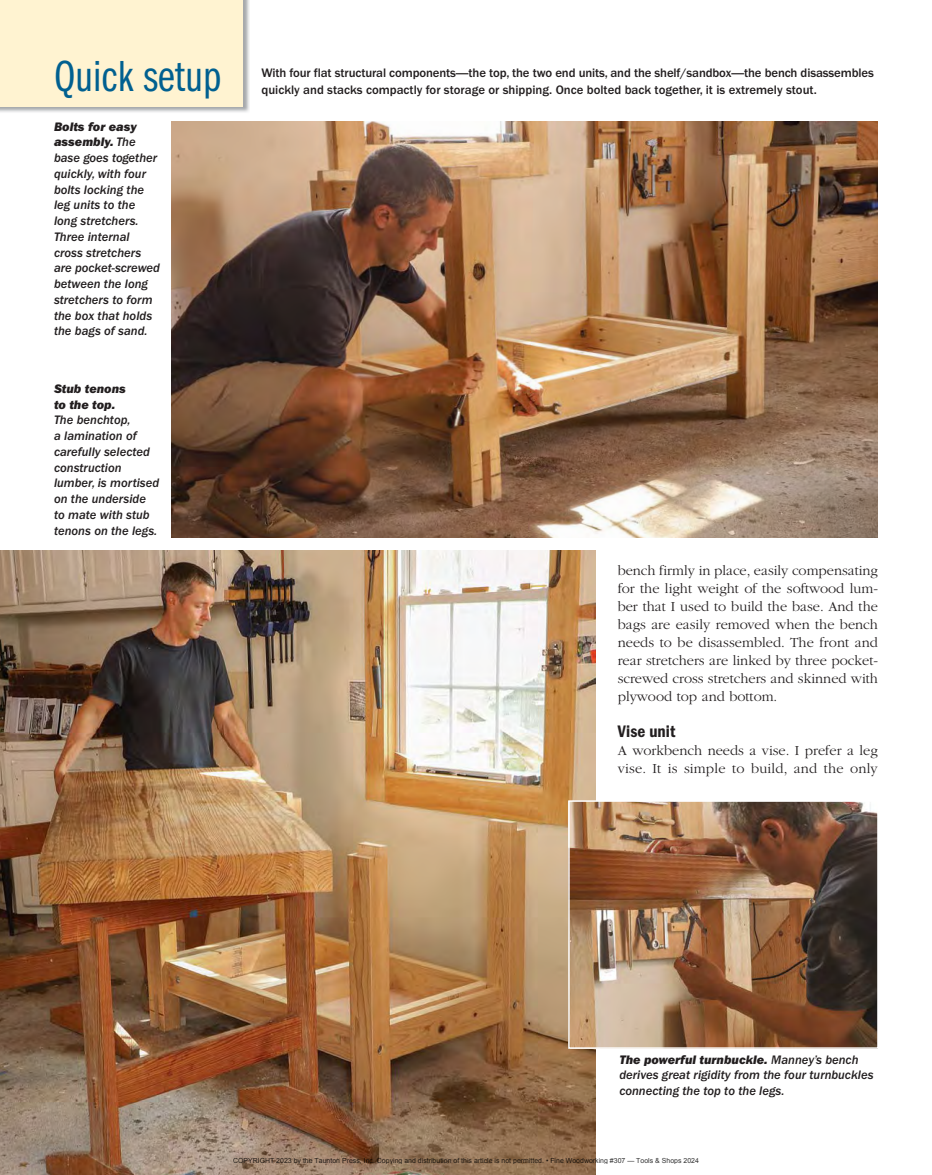
<style>
.page{position:relative;width:932px;height:1175px;background:#fff}
.page>*{position:absolute;margin:0;border:0;box-sizing:border-box;transform-origin:0 0}
.t1{font:45px "ITC Franklin Gothic Std Bk Cp";color:#006090}
.t2{font:17.25px "ITC Franklin Gothic Std Dm Cd";letter-spacing:.005em;color:#221e1f}
.t3{font:300 14.4px/18px "ITC Garamond Std";color:#221e1f;text-align:justify}
.t4{font:12.75px/15.8px "ITC Franklin Gothic Std Med It";color:#221e1f}
.t5{font:500 12.75px/16.5px "ITC Franklin Gothic Std";letter-spacing:-.01em;color:#221e1f}
.t6{font:6.9px "Arial";color:rgb(0 0 0/.8)}
.s1{font-family:"ITC Franklin Gothic Std Hvy It"}
</style>
<div class="page">
<img style="left:0;top:0;width:250px;height:112px">
<div style="left:0;top:0;width:243px;height:107px;background:#fff3d1"></div>
<img style="left:171px;top:122px;width:707px;height:415px">
<img style="left:0;top:550px;width:595px;height:624px">
<img style="left:571px;top:803px;width:304px;height:242px">
<div style="left:568px;top:800px;width:310px;height:248px;border:2px solid #fff"></div>
<p class="t1" style="left:54px;top:51px;width:169px">Quick setup</p>
<p class="t5" style="left:261px;top:65px;width:614px">With four flat structural components—the top, the two end units, and the shelf/sandbox—the bench disassembles quickly and stacks compactly for storage or shipping. Once bolted back together, it is extremely stout.</p>
<p class="t4" style="left:54px;top:119px;width:107px"><span class="s1">Bolts for easy assembly.</span> The base goes together quickly, with four bolts locking the leg units to the long stretchers.<br>Three internal cross stretchers are pocket-screwed between the long stretchers to form the box that holds the bags of sand.</p>
<p class="t4" style="left:54px;top:381px;width:107px"><span class="s1">Stub tenons<br>to the top.<br></span>The benchtop,<br>a lamination of carefully selected construction lumber, is mortised on the underside to mate with stub tenons on the legs.</p>
<p class="t3" style="left:617px;top:561px;width:262px">bench firmly in place, easily compensating for the light weight of the softwood lum&shy;ber that I used to build the base. And the bags are easily removed when the bench needs to be disassembled. The front and rear stretchers are linked by three pocket&shy;screwed cross stretchers and skinned with plywood top and bottom.</p>
<p class="t2" style="left:617px;top:721px;width:59px">Vise unit</p>
<p class="t3" style="left:617px;top:741px;width:262px">A workbench needs a vise. I prefer a leg vise. It is simple to build, and the only</p>
<p class="t4" style="left:619px;top:1051px;width:256px"><span class="s1">The powerful turnbuckle.</span> Manney’s bench derives great rigidity from the four turnbuckles connecting the top to the legs.</p>
<p class="t6" style="left:233px;top:1155px;width:467px">COPYRIGHT 2023 by the Taunton Press, Inc. Copying and distribution of this article is not permitted. • Fine Woodworking #307 — Tools &amp; Shops 2024</p>
</div>
